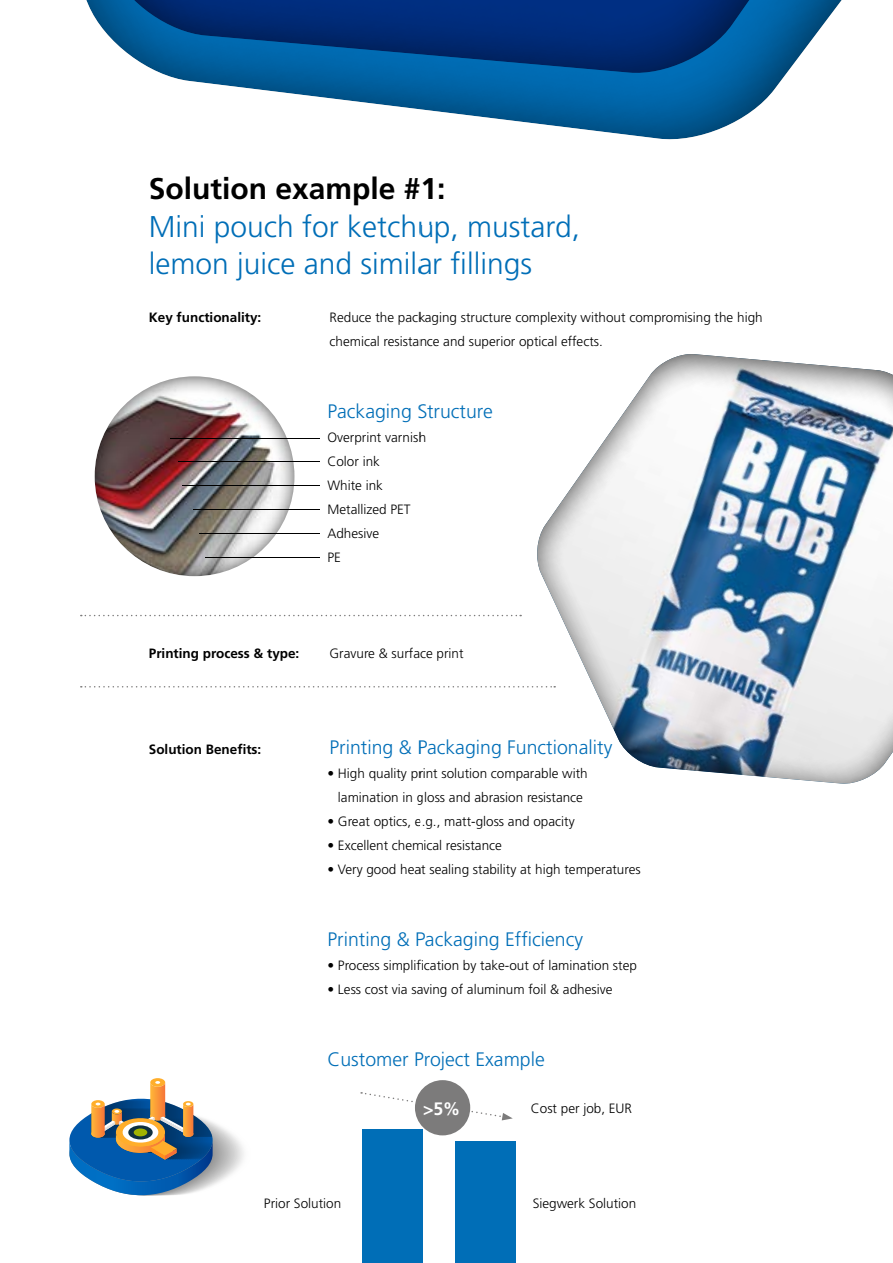
<style>
.page{position:relative;width:893px;height:1263px;background:#fff}
.page>*{position:absolute;margin:0;border:0;box-sizing:border-box;transform-origin:0 0}
.t1{font:300 30px/37.5px "Frutiger";color:#006eb7}
.t2{font:700 30px "Frutiger";color:#000}
.t3{font:300 19.5px "Frutiger";color:#006eb7}
.t4{font:700 18px "Frutiger";color:#fff}
.t5{font:300 13.5px/24px "Frutiger";color:#000}
.t6{font:700 13.5px "Frutiger";color:#000}
</style>
<div class="page">
<svg style="left:86px;top:0;width:756px;height:140px"></svg>
<svg style="left:81px;top:615px;width:394px;height:1px"></svg>
<svg style="left:81px;top:686px;width:392px;height:1px"></svg>
<div style="left:81px;top:364px;width:226px;height:213px;background:#000;opacity:.75"></div>
<svg style="left:475px;top:354px;width:418px;height:430px"></svg>
<div style="left:193px;top:545px;width:141px;height:13px;background:#000;opacity:.75"></div>
<div style="left:187px;top:521px;width:147px;height:14px;background:#000;opacity:.75"></div>
<div style="left:181px;top:497px;width:153px;height:14px;background:#000;opacity:.75"></div>
<div style="left:170px;top:473px;width:163px;height:14px;background:#000;opacity:.75"></div>
<div style="left:166px;top:450px;width:168px;height:13px;background:#000;opacity:.75"></div>
<div style="left:157px;top:426px;width:176px;height:13px;background:#000;opacity:.75"></div>
<div style="left:362px;top:1129px;width:61px;height:134px;background:#006eb7"></div>
<div style="left:455px;top:1142px;width:61px;height:121px;background:#006eb7"></div>
<svg style="left:361px;top:1092px;width:152px;height:28px"></svg>
<div style="left:415px;top:1080px;width:55px;height:55px;background:#7c7b7b;border-radius:50%"></div>
<div style="left:150px;top:1078px;width:15px;height:9px;background:#ffae2b;border-radius:50%"></div>
<svg style="left:69px;top:1081px;width:175px;height:115px"></svg>
<svg style="left:128px;top:1125px;width:25px;height:14px"></svg>
<div style="left:134px;top:1128px;width:13px;height:8px;background:#a1b400;border-radius:50%"></div>
<h1 class="t2" style="left:149px;top:171px;width:298px">Solution example #1:</h1>
<h1 class="t1" style="left:149px;top:207px;width:433px">Mini pouch for ketchup, mustard, lemon juice and similar fillings</h1>
<p class="t6" style="left:149px;top:309px;width:114px">Key functionality:</p>
<p class="t5" style="left:330px;top:305px;width:435px">Reduce the packaging structure complexity without compromising the high chemical resistance and superior optical effects.</p>
<h2 class="t3" style="left:327px;top:400px;width:167px">Packaging Structure</h2>
<p class="t5" style="left:327px;top:425px;width:100px">Overprint varnish<br>Color ink<br>White ink<br>Metallized PET<br>Adhesive<br>PE</p>
<p class="t6" style="left:149px;top:645px;width:152px">Printing process &amp; type:</p>
<p class="t5" style="left:330px;top:641px;width:136px">Gravure &amp; surface print</p>
<p class="t6" style="left:149px;top:741px;width:114px">Solution Benefits:</p>
<h2 class="t3" style="left:330px;top:736px;width:284px">Printing &amp; Packaging Functionality</h2>
<p class="t5" style="left:327px;top:761px;width:262px;text-align:center">• High quality print solution comparable with lamination in gloss and abrasion resistance</p>
<p class="t5" style="left:327px;top:809px;width:249px">• Great optics, e.g., matt-gloss and opacity</p>
<p class="t5" style="left:327px;top:833px;width:176px">• Excellent chemical resistance</p>
<p class="t5" style="left:327px;top:857px;width:315px">• Very good heat sealing stability at high temperatures</p>
<h2 class="t3" style="left:327px;top:928px;width:257px">Printing &amp; Packaging Efficiency</h2>
<p class="t5" style="left:327px;top:953px;width:311px">• Process simplification by take-out of lamination step</p>
<p class="t5" style="left:327px;top:977px;width:287px">• Less cost via saving of aluminum foil &amp; adhesive</p>
<h2 class="t3" style="left:327px;top:1048px;width:219px">Customer Project Example</h2>
<h3 class="t4" style="left:423px;top:1098px;width:39px">&gt;5%</h3>
<p class="t5" style="left:531px;top:1096px;width:103px">Cost per job, EUR</p>
<p class="t5" style="left:264px;top:1191px;width:79px">Prior Solution</p>
<p class="t5" style="left:533px;top:1191px;width:105px">Siegwerk Solution</p>
</div>
